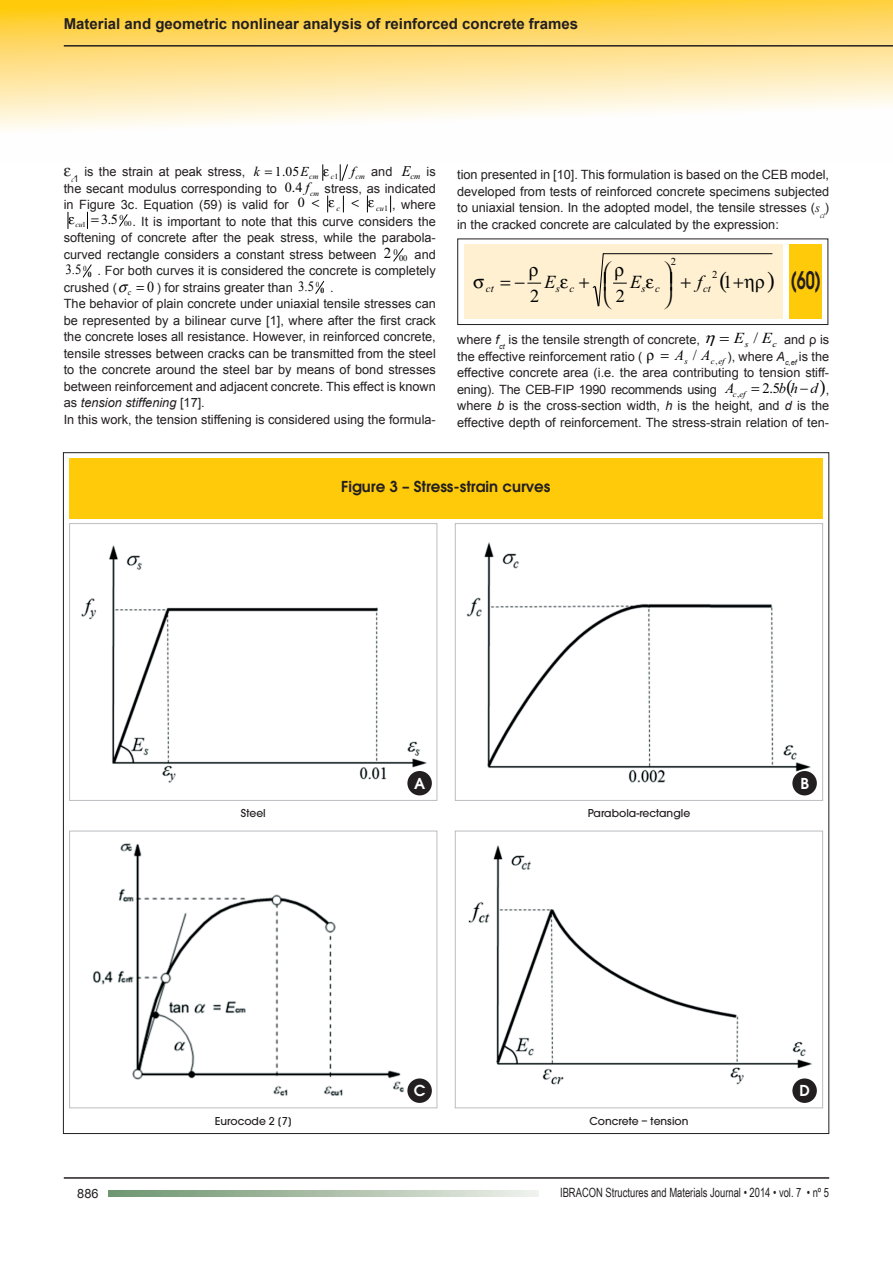
<style>
.page{position:relative;width:893px;height:1263px;background:#fff}
.page>*{position:absolute;margin:0;border:0;box-sizing:border-box;transform-origin:0 0}
.t1{font:600 24px "Avant Garde";color:#231f20;scale:.67 1}
.t2{font:18.45px "Times New Roman";color:#000001}
.t3{font:italic 18.45px "Times New Roman";color:#000001}
.t4{font:italic 15.15px "Times New Roman";color:#040503;scale:1.13 1}
.t5{font:15.15px "Times New Roman";color:#040503;scale:.93 1}
.t6{font:15.15px "Times New Roman";color:#040503;scale:1.13 1}
.t7{font:700 15px "Arial";color:#231f20}
.t8{font:600 15px "Avant Garde";color:#231f20}
.t9{font:600 15px "Avant Garde";color:#fff}
.t10{font:14.7px "Times New Roman";color:#000002}
.t11{font:italic 14.55px "Times New Roman";color:#000002}
.t12{font:14.1px "Times New Roman";color:#000002}
.t13{font:13.65px "Times New Roman";color:#000002}
.t14{font:italic 13.65px "Times New Roman";color:#000002}
.t15{font:12.75px/16.5px "Arial";color:#231f20;text-align:justify}
.t16{font:12.75px "Arial Narrow";color:#231f20;scale:.9 1}
.t17{font:12px "Avant Garde Md ITC";color:#231f20}
.t18{font:italic 10.65px "Times New Roman";color:#000001}
.t19{font:10.65px "Times New Roman";color:#000001}
.t20{font:italic 8.85px "Times New Roman";color:#040503;scale:.93 1}
.t21{font:italic 8.55px "Times New Roman";color:#000002}
.t22{font:8.1px "Times New Roman";color:#000002}
.t23{font:italic 8.1px "Times New Roman";color:#000002}
.t24{font:italic 7.95px "Times New Roman";color:#000002}
.t25{font:italic 7.8px "Times New Roman";color:#000002}
.t26{font:7.65px "Times New Roman";color:#040503;scale:.91 1}
.t27{font:7.65px "Times New Roman";color:#000002}
.t28{font:italic 7.65px "Times New Roman";color:#000002}
.s1{font-style:italic}
.s2{font-family:"Times New Roman";font-style:italic;font-size:14.7px;color:#000002}
.s3{font-style:normal}
.s4{font-family:"Times New Roman";font-size:14.1px;color:#000002}
.s5{font-family:"Times New Roman";font-style:italic;font-size:14.1px;color:#000002}
.s6{font-family:"Times New Roman";font-size:15px;color:#040503}
.s7{font-family:"Times New Roman";font-size:14.1px;color:#040503}
.s8{font-family:"Times New Roman";font-style:italic}
.s9{font-family:"Times New Roman";font-style:italic;font-size:14.55px;color:#000002}
</style>
<div class="page">
<svg style="left:0;top:0;width:893px;height:130px;background:#fee498"></svg>
<hr style="left:64px;top:1177px;width:765px;height:2px;background:#231f20">
<hr style="left:64px;top:45px;width:829px;height:2px;background:#231f20">
<svg style="left:108px;top:1190px;width:431px;height:6px;background:#acc0aa"></svg>
<svg style="left:340px;top:164px;width:8px;height:17px"></svg>
<svg style="left:343px;top:196px;width:1px;height:16px"></svg>
<svg style="left:390px;top:196px;width:1px;height:16px"></svg>
<svg style="left:119px;top:214px;width:9px;height:13px"></svg>
<svg style="left:393px;top:248px;width:10px;height:14px"></svg>
<svg style="left:83px;top:264px;width:9px;height:14px"></svg>
<svg style="left:315px;top:281px;width:9px;height:13px"></svg>
<div style="left:457px;top:239px;width:371px;height:86px;border:1px solid #231f20"></div>
<div style="left:789px;top:244px;width:32px;height:75px;background:#feca0a"></div>
<div style="left:464px;top:244px;width:318px;height:75px;background:#fef0d0"></div>
<div style="left:70px;top:458px;width:753px;height:60px;background:#feca0a"></div>
<img style="left:81px;top:545px;width:348px;height:238px">
<div style="left:69px;top:523px;width:368px;height:277px;border:1px solid #bcbdc0"></div>
<img style="left:92px;top:843px;width:312px;height:253px">
<div style="left:69px;top:831px;width:368px;height:277px;border:1px solid #bcbdc0"></div>
<div style="left:406px;top:769px;width:27px;height:28px;border:3px solid #fff;border-radius:50%"></div>
<div style="left:407px;top:771px;width:25px;height:24px;background:#231f20;border-radius:50%"></div>
<div style="left:406px;top:1077px;width:27px;height:27px;border:3px solid #fff;border-radius:50%"></div>
<div style="left:407px;top:1078px;width:25px;height:25px;background:#231f20;border-radius:50%"></div>
<img style="left:466px;top:542px;width:348px;height:241px">
<div style="left:455px;top:523px;width:368px;height:277px;border:1px solid #bcbdc0"></div>
<img style="left:468px;top:845px;width:344px;height:240px">
<div style="left:455px;top:831px;width:368px;height:277px;border:1px solid #bcbdc0"></div>
<div style="left:791px;top:769px;width:27px;height:28px;border:3px solid #fff;border-radius:50%"></div>
<div style="left:792px;top:771px;width:25px;height:24px;background:#231f20;border-radius:50%"></div>
<div style="left:791px;top:1077px;width:27px;height:27px;border:3px solid #fff;border-radius:50%"></div>
<div style="left:792px;top:1078px;width:25px;height:25px;background:#231f20;border-radius:50%"></div>
<svg style="left:322px;top:164px;width:2px;height:17px"></svg>
<svg style="left:327px;top:196px;width:2px;height:16px"></svg>
<svg style="left:367px;top:196px;width:1px;height:16px"></svg>
<svg style="left:87px;top:212px;width:1px;height:17px"></svg>
<svg style="left:68px;top:212px;width:1px;height:17px"></svg>
<svg style="left:527px;top:282px;width:14px;height:2px"></svg>
<svg style="left:592px;top:253px;width:181px;height:54px"></svg>
<p class="t7" style="left:64px;top:14px;width:516px">Material and geometric nonlinear analysis of reinforced concrete frames</p>
<p class="t14" style="left:254px;top:162px;width:8px">k</p>
<p class="t13" style="left:275px;top:162px;width:36px">1.05<span class="s1">E</span></p>
<p class="t14" style="left:351px;top:162px;width:5px">f</p>
<p class="t15" style="left:371px;top:163px;width:66px">and <span class="s2">E</span><sub>cm</sub> is</p>
<p class="t15" style="left:64px;top:180px;width:215px">the secant modulus corresponding to</p>
<p class="t25" style="left:310px;top:188px;width:11px">cm</p>
<p class="t15" style="left:71px;top:163px;width:176px"><sub>c</sub><sub>1</sub> is the strain at peak stress,</p>
<p class="t24" style="left:309px;top:171px;width:11px">cm</p>
<p class="t24" style="left:331px;top:171px;width:9px">c<span class="s3">1</span></p>
<p class="t24" style="left:356px;top:171px;width:11px">cm</p>
<p class="t15" style="left:64px;top:180px;width:374px;text-indent:221px"><span class="s4">0.4</span> <span class="s5">f</span> stress, as indicated in Figure 3c. Equation (59) is valid for</p>
<p class="t12" style="left:298px;top:193px;width:9px">0</p>
<p class="t23" style="left:337px;top:203px;width:5px">c</p>
<p class="t15" style="left:376px;top:196px;width:61px"><sub>cu</sub> , where</p>
<p class="t22" style="left:384px;top:203px;width:6px">1</p>
<p class="t12" style="left:82px;top:210px;width:37px"><sub>1</sub> 3.5</p>
<p class="t27" style="left:119px;top:212px;width:5px">0</p>
<p class="t15" style="left:64px;top:213px;width:374px;text-indent:69px">. It is important to note that this curve considers the softening of concrete after the peak stress, while the parabola&shy;curved rectangle considers a constant stress between <span class="s6">2</span> <sup>0</sup><sub>00</sub> and</p>
<p class="t26" style="left:88px;top:269px;width:5px">0</p>
<p class="t27" style="left:124px;top:218px;width:9px">00</p>
<p class="t28" style="left:75px;top:220px;width:9px">cu</p>
<p class="t15" style="left:64px;top:262px;width:374px"><span class="s7">3.5</span> . For both curves it is considered the concrete is completely crushed (</p>
<p class="t26" style="left:83px;top:263px;width:5px">0</p>
<p class="t5" style="left:147px;top:276px;width:9px">0</p>
<p class="t15" style="left:64px;top:279px;width:374px;text-align:left;text-indent:93px">) for strains greater than <span class="s7">3.5</span> .<br>The behavior of plain concrete under uniaxial tensile stresses can be represented by a bilinear curve [1], where after the first crack the concrete loses all resistance. However, in reinforced concrete, tensile stresses between cracks can be transmitted from the steel to the concrete around the steel bar by means of bond stresses between reinforcement and adjacent concrete. This effect is known as <span class="s1">tension stiffening</span> [17].<br>In this work, the tension stiffening is considered using the formula-</p>
<p class="t26" style="left:316px;top:280px;width:5px">0</p>
<p class="t20" style="left:118px;top:286px;width:17px">▲c</p>
<p class="t26" style="left:320px;top:286px;width:5px">0</p>
<p class="t15" style="left:457px;top:167px;width:374px">tion presented in [10]. This formulation is based on the CEB model, developed from tests of reinforced concrete specimens subjected to uniaxial tension. In the adopted model, the tensile stresses (<span class="s8">s</span><sub>ct</sub>) in the cracked concrete are calculated by the expression:</p>
<h1 class="t1" style="left:790px;top:264px;width:47px">(60)</h1>
<p class="t19" style="left:671px;top:255px;width:7px">2</p>
<p class="t19" style="left:712px;top:267px;width:7px">2</p>
<h2 class="t3" style="left:544px;top:269px;width:13px">E</h2>
<h2 class="t3" style="left:630px;top:269px;width:13px">E</h2>
<h2 class="t3" style="left:697px;top:269px;width:7px">f</h2>
<h2 class="t2" style="left:723px;top:269px;width:11px">1</h2>
<p class="t18" style="left:486px;top:281px;width:9px">ct</p>
<p class="t18" style="left:556px;top:281px;width:20px">s c</p>
<p class="t18" style="left:641px;top:281px;width:20px">s c</p>
<p class="t18" style="left:703px;top:281px;width:9px">ct</p>
<h2 class="t2" style="left:530px;top:283px;width:11px">2</h2>
<h2 class="t2" style="left:616px;top:283px;width:11px">2</h2>
<p class="t6" style="left:753px;top:328px;width:6px">/</p>
<p class="t15" style="left:784px;top:332px;width:47px">and ρ is</p>
<p class="t15" style="left:457px;top:332px;width:244px">where <span class="s1">f</span><sub>ct</sub> is the tensile strength of concrete,</p>
<p class="t4" style="left:734px;top:327px;width:40px">E<sub>s</sub> E<sub>c</sub></p>
<p class="t10" style="left:693px;top:345px;width:6px">/</p>
<p class="t15" style="left:457px;top:348px;width:187px">the effective reinforcement ratio (</p>
<p class="t21" style="left:675px;top:355px;width:51px"><sup>A</sup>s <sup>A</sup>c<span class="s3">,</span>ef</p>
<p class="t15" style="left:457px;top:348px;width:374px;text-indent:270px">), where <span class="s1">A</span><sub>c,ef</sub> is the effective concrete area (i.e. the area contributing to tension stiff&shy;ening). The CEB-FIP 1990 recommends using <span class="s9">A</span></p>
<p class="t11" style="left:779px;top:378px;width:40px">bh d</p>
<p class="t21" style="left:733px;top:388px;width:49px">c<span class="s3">,</span>ef <sup>2.5</sup></p>
<p class="t15" style="left:457px;top:381px;width:374px;text-indent:369px">, where <span class="s1">b</span> is the cross-section width, <span class="s1">h</span> is the height, and <span class="s1">d</span> is the effective depth of reinforcement. The stress-strain relation of ten-</p>
<p class="t8" style="left:341px;top:476px;width:211px">Figure 3 – Stress-strain curves</p>
<p class="t17" style="left:241px;top:806px;width:27px">Steel</p>
<p class="t17" style="left:215px;top:1114px;width:78px">Eurocode 2 [7]</p>
<p class="t9" style="left:414px;top:773px;width:13px">A</p>
<p class="t9" style="left:414px;top:1081px;width:13px">C</p>
<p class="t17" style="left:588px;top:806px;width:104px">Parabola-rectangle</p>
<p class="t17" style="left:589px;top:1114px;width:101px">Concrete – tension</p>
<p class="t9" style="left:800px;top:773px;width:10px">B</p>
<p class="t9" style="left:799px;top:1081px;width:12px">D</p>
<p class="t15" style="left:77px;top:1185px;width:23px">886</p>
<p class="t16" style="left:560px;top:1183px;width:300px">IBRACON Structures and Materials Journal • 2014 • vol. 7 • nº 5</p>
</div>
